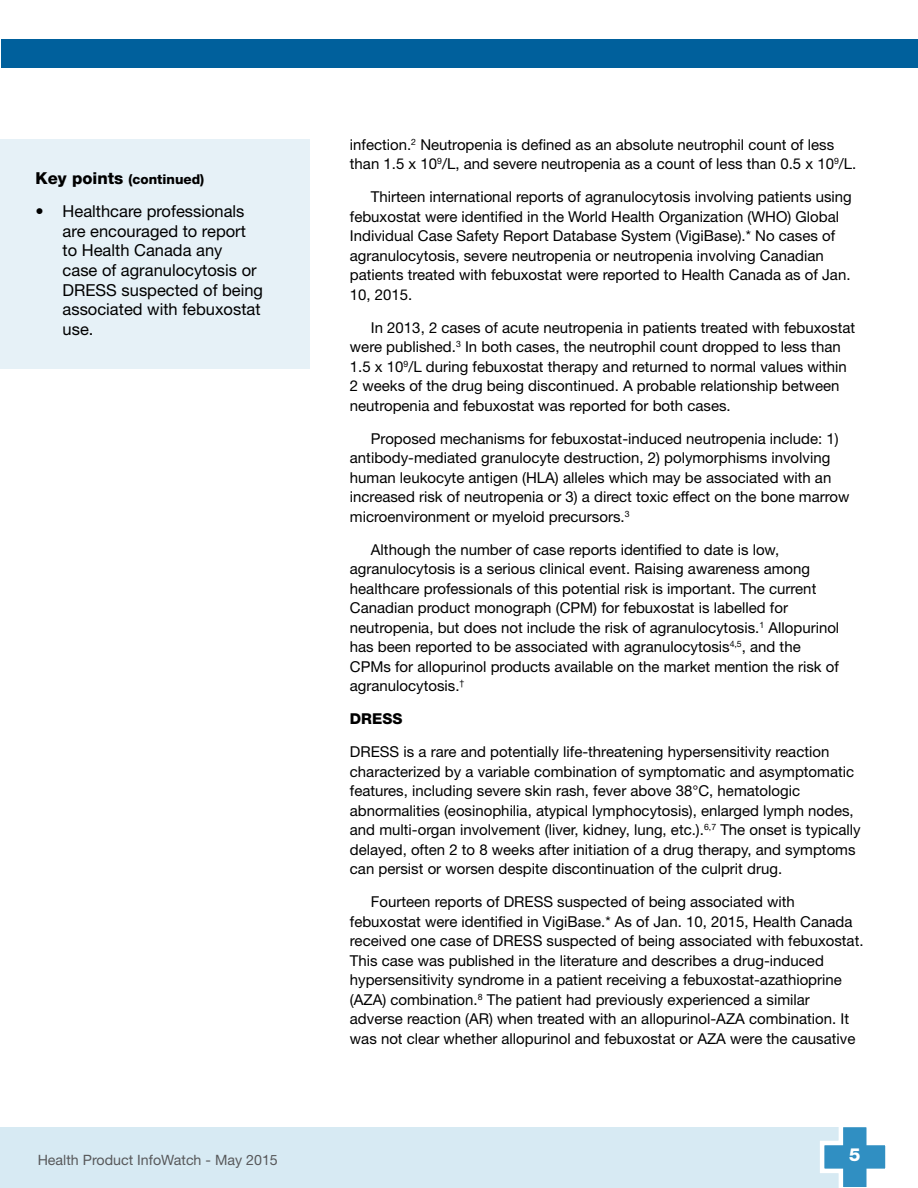
<style>
.page{position:relative;width:918px;height:1188px;background:#fff}
.page>*{position:absolute;margin:0;border:0;box-sizing:border-box;transform-origin:0 0}
.t1{font:800 18px "Helvetica Neue LT Std";color:#fff}
.t2{font:16.5px/19.5px "Helvetica Neue LT Std";color:#000}
.t3{font:15px/19.5px "Helvetica Neue LT Std";color:#000}
.t4{font:800 15px "Helvetica Neue LT Std";color:#000}
.t5{font:14.25px "Helvetica Neue LT Std";color:#58595b}
.t6{font:800 13.5px "Helvetica Neue LT Std";color:#000}
.s1{font-size:16.5px}
</style>
<div class="page">
<div style="left:1px;top:1127px;width:854px;height:61px;background:#d7eaf3"></div>
<hr style="left:0;top:1127px;width:1px;height:61px;background:#d7eaf3">
<svg style="left:820px;top:1127px;width:66px;height:61px"></svg>
<div style="left:1px;top:39px;width:917px;height:29px;background:#00609c"></div>
<div style="left:0;top:139px;width:310px;height:229px;background:#e6f1f7"></div>
<p class="t6" style="left:36px;top:172px;width:170px"><span class="s1">Key points</span> (continued)</p>
<p class="t2" style="left:63px;top:202px;width:202px;text-indent:-27px">• Healthcare professionals are encouraged to report to Health Canada any<br>case of agranulocytosis or<br>DRESS suspected of being associated with febuxostat use.</p>
<p class="t3" style="left:350px;top:134px;width:508px">infection.<sup>2</sup> Neutropenia is defined as an absolute neutrophil count of less than 1.5 x 10<sup>9</sup>/L, and severe neutropenia as a count of less than 0.5 x 10<sup>9</sup>/L.</p>
<p class="t3" style="left:350px;top:187px;width:503px;text-indent:21px">Thirteen international reports of agranulocytosis involving patients using febuxostat were identified in the World Health Organization (WHO) Global Individual Case Safety Report Database System (VigiBase).* No cases of agranulocytosis, severe neutropenia or neutropenia involving Canadian patients treated with febuxostat were reported to Health Canada as of Jan.<br>10, 2015.</p>
<p class="t3" style="left:350px;top:317px;width:507px;text-indent:21px">In 2013, 2 cases of acute neutropenia in patients treated with febuxostat were published.<sup>3</sup> In both cases, the neutrophil count dropped to less than 1.5 x 10<sup>9</sup>/L during febuxostat therapy and returned to normal values within 2 weeks of the drug being discontinued. A probable relationship between neutropenia and febuxostat was reported for both cases.</p>
<p class="t3" style="left:350px;top:428px;width:501px;text-indent:21px">Proposed mechanisms for febuxostat-induced neutropenia include: 1) antibody-mediated granulocyte destruction, 2) polymorphisms involving human leukocyte antigen (HLA) alleles which may be associated with an increased risk of neutropenia or 3) a direct toxic effect on the bone marrow microenvironment or myeloid precursors.<sup>3</sup></p>
<p class="t3" style="left:350px;top:539px;width:491px;text-indent:21px">Although the number of case reports identified to date is low, agranulocytosis is a serious clinical event. Raising awareness among healthcare professionals of this potential risk is important. The current Canadian product monograph (CPM) for febuxostat is labelled for neutropenia, but does not include the risk of agranulocytosis.<sup>1</sup> Allopurinol has been reported to be associated with agranulocytosis<sup>4,5</sup>, and the CPMs for allopurinol products available on the market mention the risk of agranulocytosis.<sup>†</sup></p>
<p class="t4" style="left:350px;top:710px;width:54px">DRESS</p>
<p class="t3" style="left:350px;top:742px;width:512px">DRESS is a rare and potentially life-threatening hypersensitivity reaction characterized by a variable combination of symptomatic and asymptomatic features, including severe skin rash, fever above 38°C, hematologic abnormalities (eosinophilia, atypical lymphocytosis), enlarged lymph nodes, and multi-organ involvement (liver, kidney, lung, etc.).<sup>6,7</sup> The onset is typically delayed, often 2 to 8 weeks after initiation of a drug therapy, and symptoms can persist or worsen despite discontinuation of the culprit drug.</p>
<p class="t3" style="left:350px;top:892px;width:515px;text-indent:21px">Fourteen reports of DRESS suspected of being associated with febuxostat were identified in VigiBase.* As of Jan. 10, 2015, Health Canada received one case of DRESS suspected of being associated with febuxostat.<br>This case was published in the literature and describes a drug-induced hypersensitivity syndrome in a patient receiving a febuxostat-azathioprine (AZA) combination.<sup>8</sup> The patient had previously experienced a similar adverse reaction (AR) when treated with an allopurinol-AZA combination. It was not clear whether allopurinol and febuxostat or AZA were the causative</p>
<p class="t5" style="left:38px;top:1152px;width:242px">Health Product InfoWatch - May 2015</p>
<p class="t1" style="left:849px;top:1144px;width:13px">5</p>
</div>
